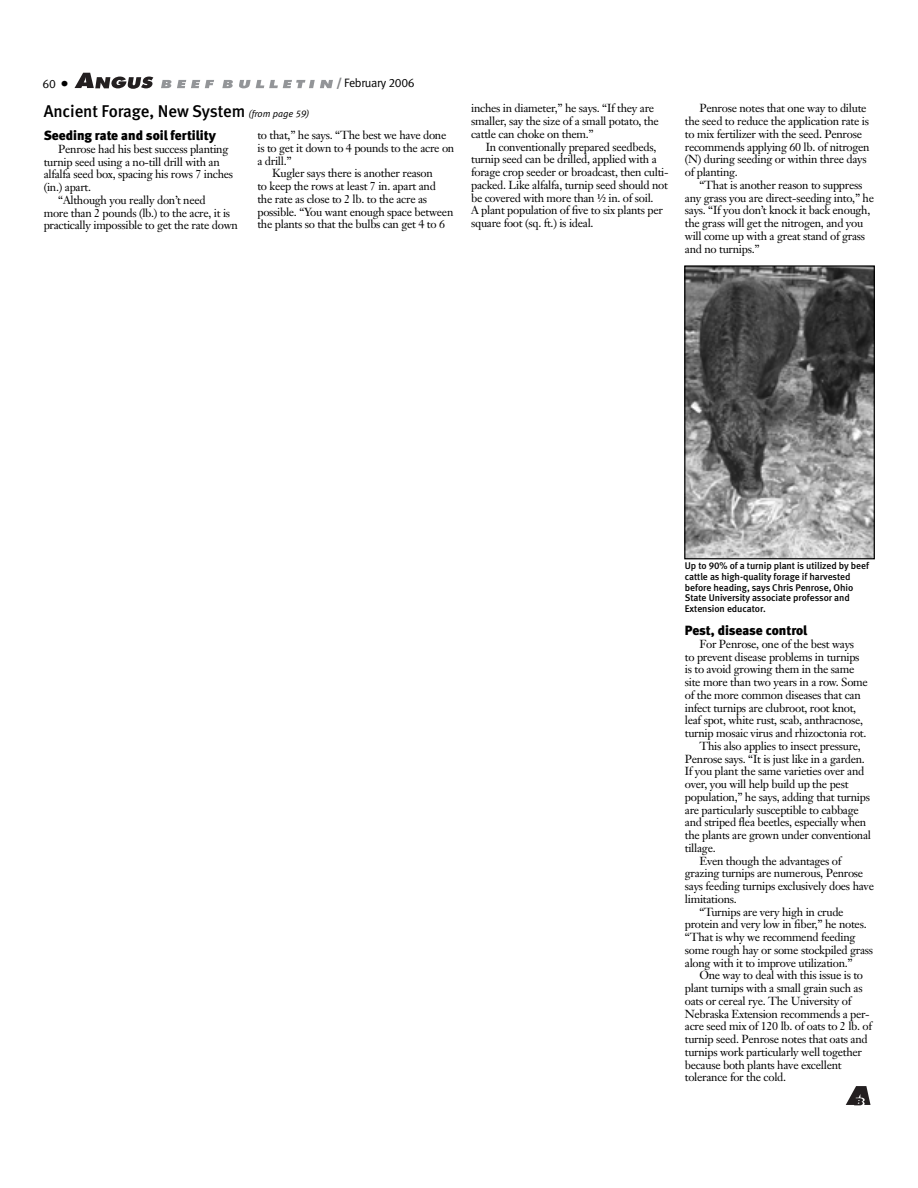
<style>
.page{position:relative;width:918px;height:1188px;background:#fff}
.page>*{position:absolute;margin:0;border:0;box-sizing:border-box;transform-origin:0 0}
.t1{font:16.95px "Meta Medium LF";letter-spacing:-.005em;color:#000}
.t2{font:13.35px "Meta Black LF";color:#000}
.t3{font:12.15px "Meta Normal LF";letter-spacing:-.025em;color:#000}
.t4{font:11.55px/12.8px "Janson Text";letter-spacing:-.025em;color:#000}
.t5{font:9.75px/10.9px "Meta Medium LF";letter-spacing:-.005em;color:#000}
.s1{font-family:"Janson Text";font-size:16.65px}
.s2{font-family:"Meta";font-weight:900;color:#838587}
.s3{font-family:"Meta Normal LF";font-style:italic;font-size:9.75px}
</style>
<div class="page">
<svg style="left:846px;top:1086px;width:25px;height:19px"></svg>
<svg style="left:75px;top:73px;width:78px;height:16px"></svg>
<svg style="left:161px;top:80px;width:53px;height:8px"></svg>
<svg style="left:222px;top:80px;width:11px;height:8px"></svg>
<svg style="left:239px;top:80px;width:94px;height:8px"></svg>
<img style="left:686px;top:267px;width:187px;height:290px">
<div style="left:684px;top:265px;width:191px;height:294px;border:1px solid #000"></div>
<p class="t3" style="left:42px;top:79px;width:28px">60 <span class="s1">•</span></p>
<p class="t3" style="left:337px;top:78px;width:80px"><span class="s2">/</span> February 2006</p>
<h1 class="t1" style="left:44px;top:104px;width:267px">Ancient Forage, New System <span class="s3">(from page 59)</span></h1>
<p class="t2" style="left:44px;top:130px;width:174px">Seeding rate and soil fertility</p>
<p class="t4" style="left:58px;top:144px;width:172px">Penrose had his best success planting</p>
<p class="t4" style="left:44px;top:156px;width:178px">turnip seed using a no-till drill with an</p>
<p class="t4" style="left:44px;top:169px;width:191px">alfalfa seed box, spacing his rows 7 inches</p>
<p class="t4" style="left:44px;top:182px;width:49px">(in.) apart.</p>
<p class="t4" style="left:58px;top:195px;width:149px">“Although you really don’t need</p>
<p class="t4" style="left:44px;top:207px;width:188px">more than 2 pounds (lb.) to the acre, it is</p>
<p class="t4" style="left:44px;top:220px;width:196px">practically impossible to get the rate down</p>
<p class="t4" style="left:257px;top:130px;width:191px">to that,” he says. “The best we have done</p>
<p class="t4" style="left:257px;top:143px;width:198px">is to get it down to 4 pounds to the acre on</p>
<p class="t4" style="left:257px;top:155px;width:36px">a drill.”</p>
<p class="t4" style="left:272px;top:168px;width:162px">Kugler says there is another reason</p>
<p class="t4" style="left:257px;top:181px;width:180px">to keep the rows at least 7 in. apart and</p>
<p class="t4" style="left:257px;top:194px;width:171px">the rate as close to 2 lb. to the acre as</p>
<p class="t4" style="left:257px;top:206px;width:198px">possible. “You want enough space between</p>
<p class="t4" style="left:257px;top:219px;width:189px">the plants so that the bulbs can get 4 to 6</p>
<p class="t4" style="left:471px;top:103px;width:189px">inches in diameter,” he says. “If they are smaller, say the size of a small potato, the cattle can choke on them.”</p>
<p class="t4" style="left:471px;top:141px;width:199px;text-indent:15px">In conventionally prepared seedbeds, turnip seed can be drilled, applied with a forage crop seeder or broadcast, then culti&shy;packed. Like alfalfa, turnip seed should not be covered with more than ½ in. of soil.<br>A plant population of five to six plants per square foot (sq. ft.) is ideal.</p>
<p class="t4" style="left:685px;top:103px;width:186px;text-indent:15px">Penrose notes that one way to dilute the seed to reduce the application rate is to mix fertilizer with the seed. Penrose recommends applying 60 lb. of nitrogen (N) during seeding or within three days of planting.</p>
<p class="t4" style="left:685px;top:180px;width:191px;text-indent:15px">“That is another reason to suppress any grass you are direct-seeding into,” he says. “If you don’t knock it back enough, the grass will get the nitrogen, and you will come up with a great stand of grass and no turnips.”</p>
<p class="t5" style="left:685px;top:561px;width:186px">Up to 90% of a turnip plant is utilized by beef cattle as high-quality forage if harvested before heading, says Chris Penrose, Ohio State University associate professor and Extension educator.</p>
<p class="t2" style="left:685px;top:625px;width:124px">Pest, disease control</p>
<p class="t4" style="left:699px;top:639px;width:156px">For Penrose, one of the best ways</p>
<p class="t4" style="left:685px;top:651px;width:176px">to prevent disease problems in turnips</p>
<p class="t4" style="left:685px;top:664px;width:171px">is to avoid growing them in the same</p>
<p class="t4" style="left:685px;top:677px;width:185px">site more than two years in a row. Some</p>
<p class="t4" style="left:685px;top:690px;width:177px">of the more common diseases that can</p>
<p class="t4" style="left:685px;top:702px;width:173px">infect turnips are clubroot, root knot,</p>
<p class="t4" style="left:685px;top:715px;width:180px">leaf spot, white rust, scab, anthracnose,</p>
<p class="t4" style="left:685px;top:728px;width:183px">turnip mosaic virus and rhizoctonia rot.</p>
<p class="t4" style="left:699px;top:741px;width:163px">This also applies to insect pressure,</p>
<p class="t4" style="left:685px;top:753px;width:182px">Penrose says. “It is just like in a garden.</p>
<p class="t4" style="left:685px;top:766px;width:181px">If you plant the same varieties over and</p>
<p class="t4" style="left:685px;top:779px;width:165px">over, you will help build up the pest</p>
<p class="t4" style="left:685px;top:792px;width:187px">population,” he says, adding that turnips</p>
<p class="t4" style="left:685px;top:804px;width:175px">are particularly susceptible to cabbage</p>
<p class="t4" style="left:685px;top:817px;width:183px">and striped flea beetles, especially when</p>
<p class="t4" style="left:685px;top:830px;width:188px">the plants are grown under conventional</p>
<p class="t4" style="left:685px;top:843px;width:32px">tillage.</p>
<p class="t4" style="left:699px;top:855px;width:144px">Even though the advantages of</p>
<p class="t4" style="left:685px;top:868px;width:180px">grazing turnips are numerous, Penrose</p>
<p class="t4" style="left:685px;top:881px;width:191px">says feeding turnips exclusively does have</p>
<p class="t4" style="left:685px;top:894px;width:53px">limitations.</p>
<p class="t4" style="left:699px;top:906px;width:146px">“Turnips are very high in crude</p>
<p class="t4" style="left:685px;top:919px;width:183px">protein and very low in fiber,” he notes.</p>
<p class="t4" style="left:685px;top:932px;width:172px">“That is why we recommend feeding</p>
<p class="t4" style="left:685px;top:945px;width:190px">some rough hay or some stockpiled grass</p>
<p class="t4" style="left:685px;top:957px;width:169px">along with it to improve utilization.”</p>
<p class="t4" style="left:699px;top:970px;width:165px">One way to deal with this issue is to</p>
<p class="t4" style="left:685px;top:983px;width:179px">plant turnips with a small grain such as</p>
<p class="t4" style="left:685px;top:996px;width:168px">oats or cereal rye. The University of</p>
<p class="t4" style="left:685px;top:1008px;width:186px">Nebraska Extension recommends a per-</p>
<p class="t4" style="left:685px;top:1021px;width:189px">acre seed mix of 120 lb. of oats to 2 lb. of</p>
<p class="t4" style="left:685px;top:1034px;width:184px">turnip seed. Penrose notes that oats and</p>
<p class="t4" style="left:685px;top:1047px;width:179px">turnips work particularly well together</p>
<p class="t4" style="left:685px;top:1059px;width:158px">because both plants have excellent</p>
<p class="t4" style="left:685px;top:1072px;width:103px">tolerance for the cold.</p>
</div>
